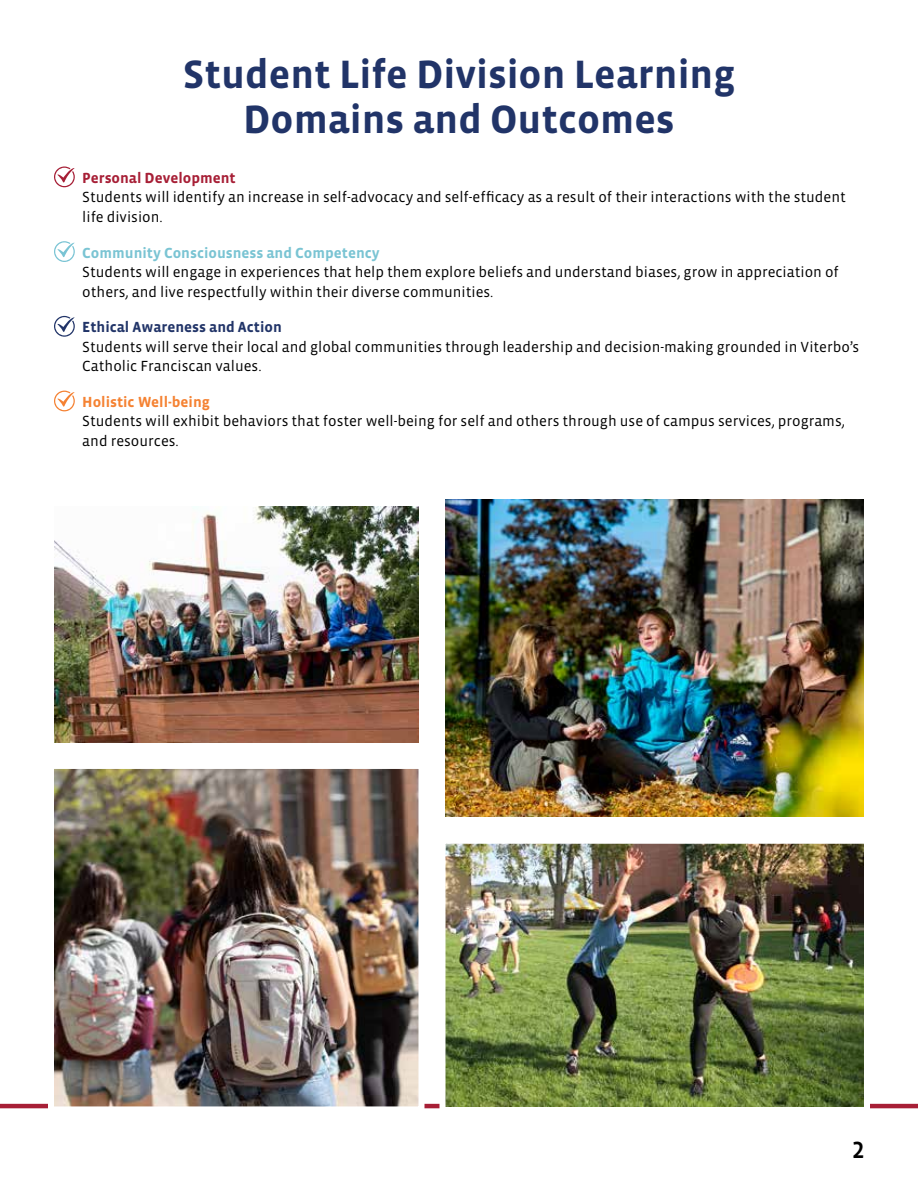
<style>
.page{position:relative;width:918px;height:1188px;background:#fff}
.page>*{position:absolute;margin:0;border:0;box-sizing:border-box;transform-origin:0 0}
.t1{font:700 40.5px/45px "Vista Sans OTCE";color:#213468;text-align:center}
.t2{font:500 24px "Vista Sans OTCE";color:#000}
.t3{font:15px/19.5px "Vista Sans OTCE";color:#000}
.t4{font:700 15px "Vista Sans OTCE";color:#7ac4d3}
.t5{font:700 15px "Vista Sans OTCE";color:#213468}
.t6{font:700 15px "Vista Sans OTCE";color:#a71f36}
.t7{font:700 15px "Vista Sans OTCE";color:#f58232}
</style>
<div class="page">
<hr style="left:0;top:1104px;width:918px;height:4px;background:#a71f36">
<svg style="left:54px;top:166px;width:21px;height:21px"></svg>
<svg style="left:54px;top:241px;width:21px;height:21px"></svg>
<svg style="left:54px;top:316px;width:21px;height:21px"></svg>
<svg style="left:54px;top:391px;width:21px;height:20px"></svg>
<img style="left:446px;top:500px;width:418px;height:317px">
<img style="left:45px;top:769px;width:383px;height:340px">
<img style="left:436px;top:843px;width:437px;height:266px">
<img style="left:54px;top:506px;width:364px;height:236px">
<h1 class="t1" style="left:183px;top:52px;width:554px">Student Life Division Learning<br>Domains and Outcomes</h1>
<p class="t6" style="left:82px;top:169px;width:155px">Personal Development</p>
<p class="t3" style="left:82px;top:187px;width:765px">Students will identify an increase in self-advocacy and self-efficacy as a result of their interactions with the student life division.</p>
<p class="t4" style="left:82px;top:244px;width:299px">Community Consciousness and Competency</p>
<p class="t3" style="left:82px;top:262px;width:758px">Students will engage in experiences that help them explore beliefs and understand biases, grow in appreciation of others, and live respectfully within their diverse communities.</p>
<p class="t5" style="left:82px;top:319px;width:201px">Ethical Awareness and Action</p>
<p class="t3" style="left:82px;top:337px;width:778px">Students will serve their local and global communities through leadership and decision-making grounded in Viterbo’s<br>Catholic Franciscan values.</p>
<p class="t7" style="left:82px;top:393px;width:129px">Holistic Well-being</p>
<p class="t3" style="left:82px;top:411px;width:764px">Students will exhibit behaviors that foster well-being for self and others through use of campus services, programs, and resources.</p>
<h2 class="t2" style="left:852px;top:1136px;width:13px">2</h2>
</div>
